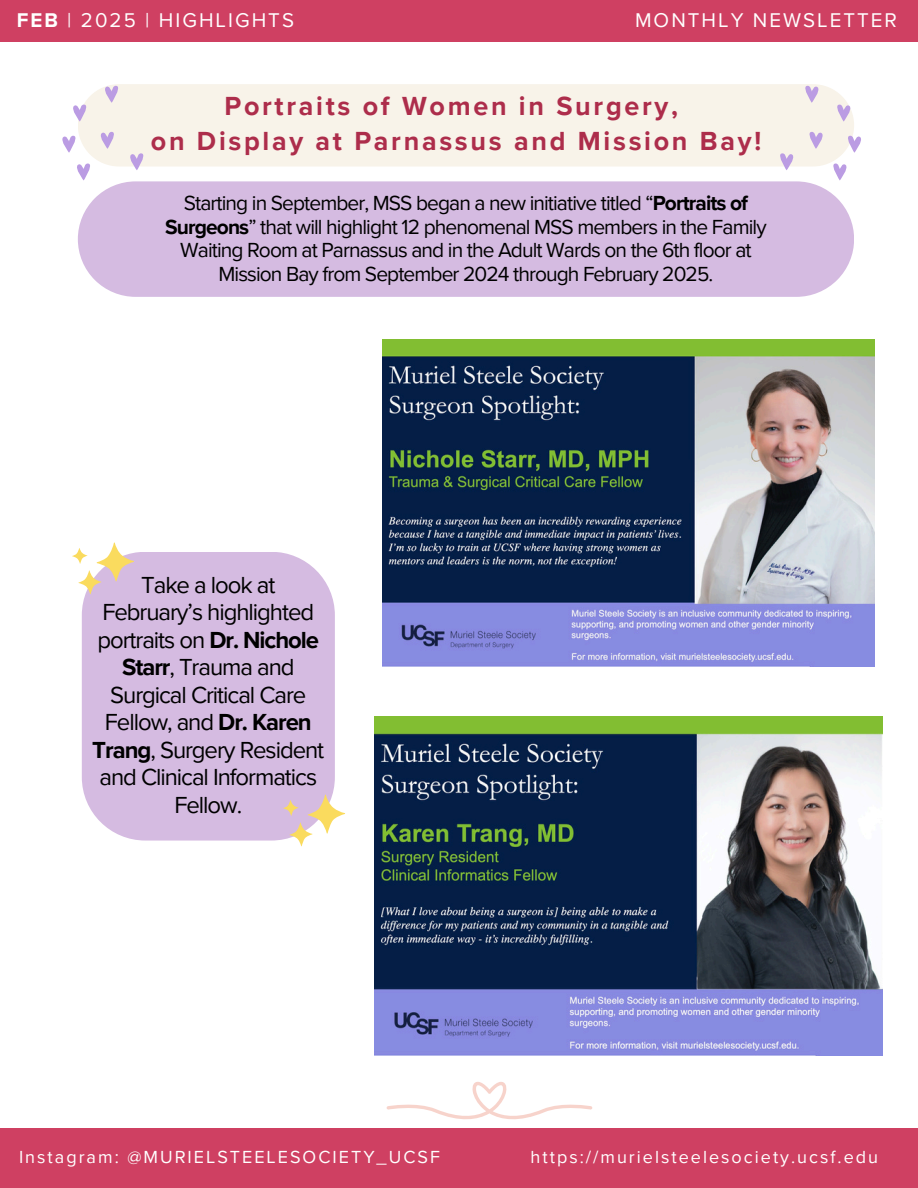
<style>
.page{position:relative;width:918px;height:1188px;background:#fff}
.page>*{position:absolute;margin:0;border:0;box-sizing:border-box;transform-origin:0 0}
.t1{font:700 27px/34.8px "Proxima Nova";letter-spacing:.1em;color:#ad2d4b;text-align:center}
.t2{font:24px/27.5px "Proxima Nova";letter-spacing:-.045em;color:#000;text-align:center}
.t3{font:21px/23.7px "Proxima Nova";letter-spacing:-.045em;color:#000;text-align:center}
.t4{font:20.55px "Proxima Nova";letter-spacing:.1em;color:#fff}
.t5{font:18px "Proxima Nova";letter-spacing:.11em;color:#fff}
.s1{font-weight:700}
</style>
<div class="page">
<div style="left:0;top:0;width:918px;height:42px;background:#cf4062"></div>
<div style="left:0;top:1128px;width:918px;height:60px;background:#cf4062"></div>
<div style="left:78px;top:181px;width:776px;height:116px;background:#d5bbe1"></div>
<div style="left:82px;top:552px;width:253px;height:288px;background:#d5bbe1;border-radius:64px"></div>
<img style="left:375px;top:717px;width:507px;height:339px">
<img style="left:383px;top:340px;width:491px;height:327px">
<div style="left:78px;top:84px;width:776px;height:83px;background:#f8f3e9"></div>
<svg style="left:387px;top:1082px;width:205px;height:38px"></svg>
<svg style="left:62px;top:134px;width:17px;height:19px"></svg>
<svg style="left:73px;top:103px;width:16px;height:19px"></svg>
<svg style="left:77px;top:162px;width:16px;height:18px"></svg>
<svg style="left:98px;top:130px;width:19px;height:19px"></svg>
<svg style="left:102px;top:84px;width:19px;height:19px"></svg>
<svg style="left:128px;top:152px;width:18px;height:18px"></svg>
<svg style="left:845px;top:134px;width:16px;height:19px"></svg>
<svg style="left:834px;top:103px;width:19px;height:19px"></svg>
<svg style="left:830px;top:162px;width:19px;height:18px"></svg>
<svg style="left:806px;top:130px;width:19px;height:19px"></svg>
<svg style="left:802px;top:84px;width:19px;height:19px"></svg>
<svg style="left:777px;top:152px;width:19px;height:18px"></svg>
<svg style="left:72px;top:542px;width:62px;height:52px"></svg>
<svg style="left:283px;top:795px;width:62px;height:51px"></svg>
<p class="t4" style="left:17px;top:8px;width:279px"><span class="s1">FEB</span> | 2025 | HIGHLIGHTS</p>
<h3 class="t4" style="left:635px;top:8px;width:263px">MONTHLY NEWSLETTER</h3>
<h3 class="t1" style="left:151px;top:89px;width:612px">Portraits of Women in Surgery,<br>on Display at Parnassus and Mission Bay!</h3>
<h4 class="t3" style="left:165px;top:192px;width:603px">Starting in September, MSS began a new initiative titled “<span class="s1">Portraits of Surgeons</span>” that will highlight 12 phenomenal MSS members in the Family Waiting Room at Parnassus and in the Adult Wards on the 6th floor at Mission Bay from September 2024 through February 2025.</h4>
<p class="t2" style="left:92px;top:571px;width:234px">Take a look at<br>February’s highlighted portraits on <span class="s1">Dr. Nichole<br>Starr</span>, Trauma and<br>Surgical Critical Care<br>Fellow, and <span class="s1">Dr. Karen<br>Trang</span>, Surgery Resident and Clinical Informatics<br>Fellow.</p>
<p class="t5" style="left:19px;top:1147px;width:422px">Instagram: @MURIELSTEELESOCIETY_UCSF</p>
<h1 class="t5" style="left:531px;top:1147px;width:349px">https://murielsteelesociety.ucsf.edu</h1>
</div>
